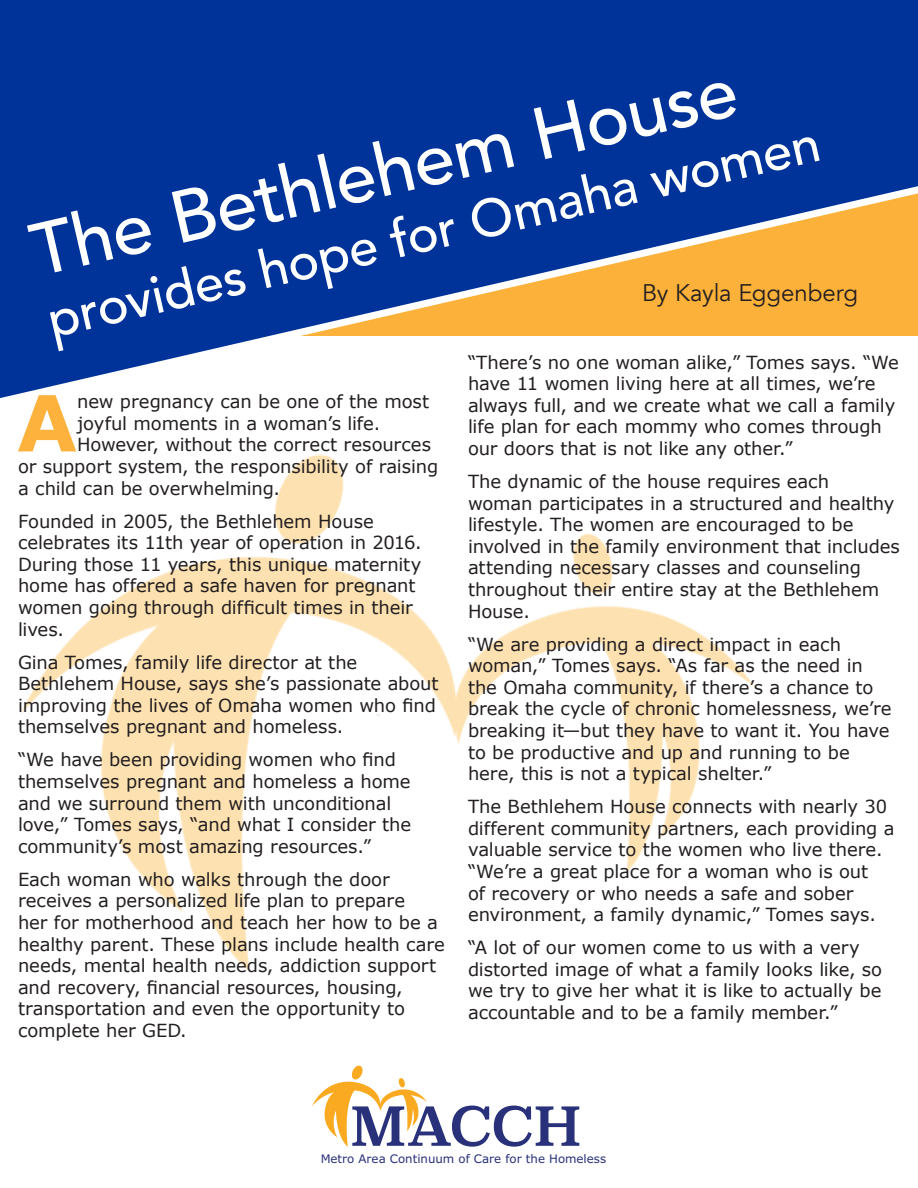
<style>
.page{position:relative;width:918px;height:1188px;background:#fff}
.page>*{position:absolute;margin:0;border:0;box-sizing:border-box;transform-origin:0 0}
.Text{font:700 77.4px "Verdana";color:#fcb23c}
.t1{font:500 73.2px "Avenir";color:#fff}
.t2{font:52.95px "Superclarendon";color:#29317a}
.t3{font:500 52.5px "Avenir";color:#fff}
.t4{font:24px "Avenir";letter-spacing:-.005em;color:#231f20}
.Text-2{font:18px/21.6px "Verdana";letter-spacing:-.005em;color:#231f20}
.t5{font:11.7px "Verdana";color:#29317a}
</style>
<div class="page">
<img style="left:21px;top:454px;width:734px;height:612px">
<svg style="left:312px;top:1066px;width:115px;height:81px"></svg>
<svg style="left:0;top:0;width:918px;height:398px;background:#43609c"></svg>
<p class="t1" style="left:18px;top:190px;width:724px;rotate:-13deg">The Bethlehem House</p>
<p class="t3" style="left:38px;top:276px;width:793px;rotate:-13deg">provides hope for Omaha women</p>
<p class="t4" style="left:642px;top:278px;width:218px">By Kayla Eggenberg</p>
<p class="Text" style="left:17px;top:368px;width:62px">A</p>
<p class="Text-2" style="left:77px;top:391px;width:353px">new pregnancy can be one of the most</p>
<p class="Text-2" style="left:77px;top:412px;width:305px">joyful moments in a woman’s life.</p>
<p class="Text-2" style="left:77px;top:434px;width:355px">However, without the correct resources</p>
<p class="Text-2" style="left:18px;top:456px;width:422px">or support system, the responsibility of raising</p>
<p class="Text-2" style="left:18px;top:477px;width:264px">a child can be overwhelming.</p>
<p class="Text-2" style="left:18px;top:510px;width:405px">Founded in 2005, the Bethlehem House celebrates its 11th year of operation in 2016.<br>During those 11 years, this unique maternity home has offered a safe haven for pregnant women going through difficult times in their lives.</p>
<p class="Text-2" style="left:18px;top:651px;width:422px">Gina Tomes, family life director at the Bethlehem House, says she’s passionate about improving the lives of Omaha women who find themselves pregnant and homeless.</p>
<p class="Text-2" style="left:18px;top:749px;width:395px">“We have been providing women who find themselves pregnant and homeless a home and we surround them with unconditional love,” Tomes says, “and what I consider the community’s most amazing resources.”</p>
<p class="Text-2" style="left:18px;top:868px;width:428px">Each woman who walks through the door receives a personalized life plan to prepare<br>her for motherhood and teach her how to be a healthy parent. These plans include health care needs, mental health needs, addiction support and recovery, financial resources, housing, transportation and even the opportunity to complete her GED.</p>
<p class="Text-2" style="left:468px;top:351px;width:433px">“There’s no one woman alike,” Tomes says. “We have 11 women living here at all times, we’re always full, and we create what we call a family life plan for each mommy who comes through our doors that is not like any other.”</p>
<p class="Text-2" style="left:468px;top:471px;width:434px">The dynamic of the house requires each<br>woman participates in a structured and healthy lifestyle. The women are encouraged to be involved in the family environment that includes attending necessary classes and counseling throughout their entire stay at the Bethlehem House.</p>
<p class="Text-2" style="left:468px;top:633px;width:425px">“We are providing a direct impact in each woman,” Tomes says. “As far as the need in the Omaha community, if there’s a chance to break the cycle of chronic homelessness, we’re breaking it—but they have to want it. You have to be productive and up and running to be here, this is not a typical shelter.”</p>
<p class="Text-2" style="left:468px;top:796px;width:428px">The Bethlehem House connects with nearly 30 different community partners, each providing a valuable service to the women who live there.</p>
<p class="Text-2" style="left:468px;top:861px;width:410px">“We’re a great place for a woman who is out of recovery or who needs a safe and sober environment, a family dynamic,” Tomes says.</p>
<p class="Text-2" style="left:468px;top:937px;width:416px">“A lot of our women come to us with a very distorted image of what a family looks like, so we try to give her what it is like to actually be accountable and to be a family member.”</p>
<p class="t2" style="left:350px;top:1091px;width:232px">MACCH</p>
<p class="t5" style="left:321px;top:1151px;width:287px">Metro Area Continuum of Care for the Homeless</p>
</div>
